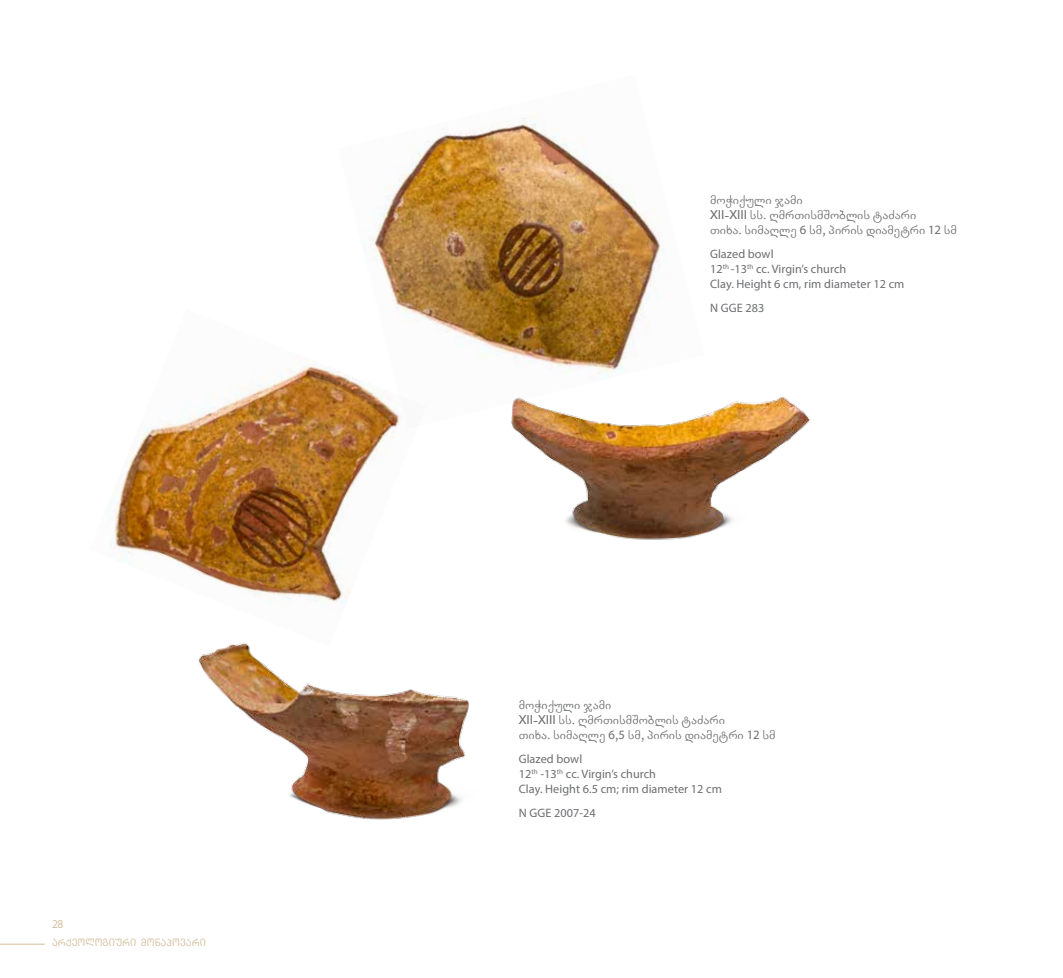
<style>
.page{position:relative;width:1063px;height:978px;background:#fff}
.page>*{position:absolute;margin:0;border:0;box-sizing:border-box;transform-origin:0 0}
.t1{font:12.75px/15px "Kolhety Normal";letter-spacing:-.005em;color:#6d6e71}
.t2{font:12.15px/15px "Myriad Pro";letter-spacing:.005em;color:#6d6e71}
.t3{font:12px "Myriad Pro";color:#d3bd9b;scale:.95 1}
.t4{font:10.5px "Kolhety Mt Normal";letter-spacing:-.005em;color:#d3bd9b;scale:.95 1}
</style>
<div class="page">
<hr style="left:0;top:944px;width:45px;height:1px;background:#d3bd9b">
<img style="left:370px;top:114px;width:295px;height:263px">
<img style="left:198px;top:646px;width:271px;height:174px">
<img style="left:110px;top:309px;width:316px;height:337px">
<img style="left:511px;top:397px;width:300px;height:143px">
<p class="t3" style="left:52px;top:917px;width:14px">28</p>
<p class="t4" style="left:52px;top:938px;width:163px">ARQEOLOGIURI MONAPOVARI</p>
<p class="t1" style="left:710px;top:194px;width:249px">MOWIQULI JAMI<br>XII-XIII SS. RMRTISMSOBLIS TAZARI<br>TIXA. SIMARLE 6 SM, PIRIS DIAMETRI 12 SM</p>
<p class="t2" style="left:710px;top:247px;width:196px">Glazed bowl<br>12<sup>th</sup> -13<sup>th</sup> cc. Virgin’s church<br>Clay. Height 6 cm, rim diameter 12 cm</p>
<p class="t2" style="left:710px;top:301px;width:19px">N GGE</p>
<p class="t2" style="left:745px;top:301px;width:20px">283</p>
<p class="t1" style="left:519px;top:698px;width:258px">MOWIQULI JAMI<br>XII-XIII SS. RMRTISMSOBLIS TAZARI<br>TIXA. SIMARLE 6,5 SM, PIRIS DIAMETRI 12 SM</p>
<p class="t2" style="left:519px;top:751px;width:205px">Glazed bowl<br>12<sup>th</sup> -13<sup>th</sup> cc. Virgin’s church<br>Clay. Height 6.5 cm; rim diameter 12 cm</p>
<p class="t2" style="left:519px;top:805px;width:19px">N GGE</p>
<p class="t2" style="left:554px;top:805px;width:43px">2007-24</p>
</div>
